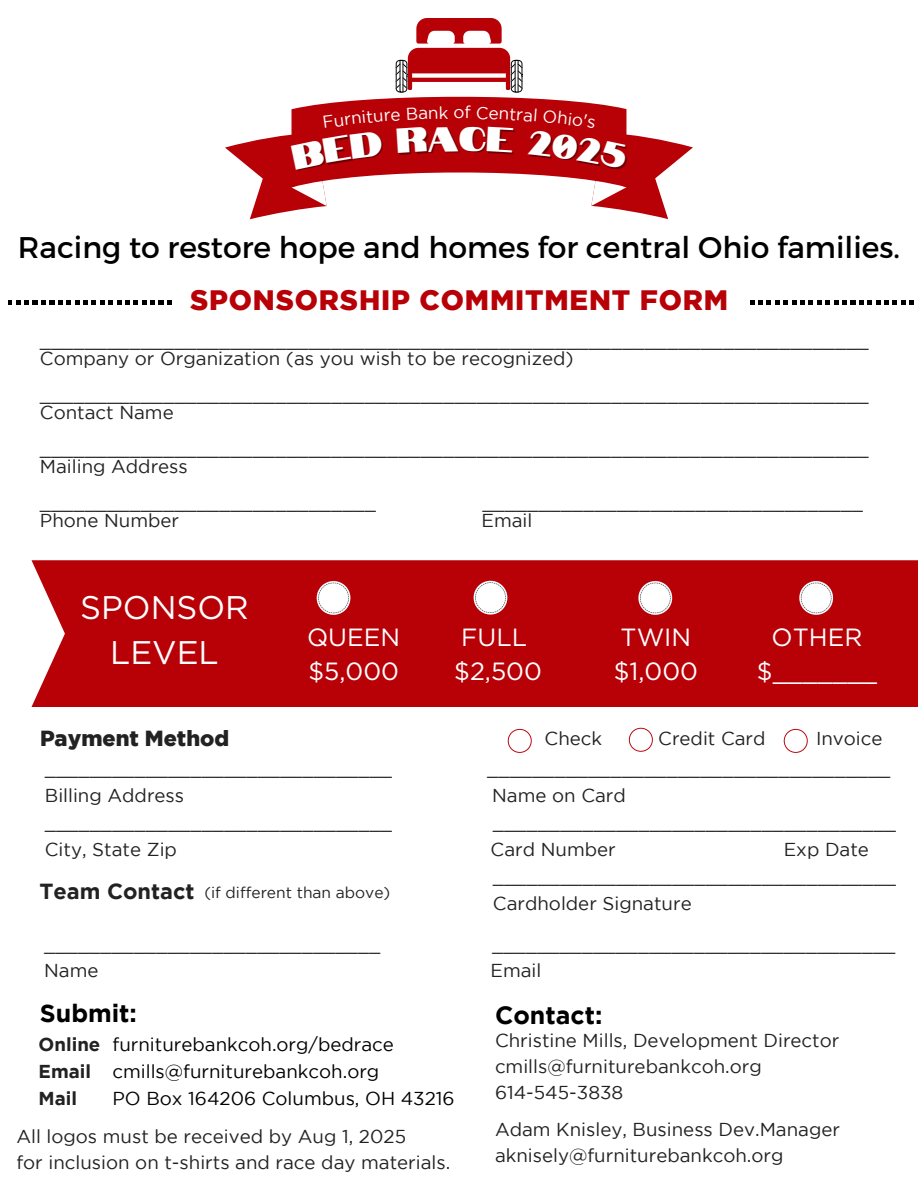
<style>
.page{position:relative;width:918px;height:1188px;background:#fff}
.page>*{position:absolute;margin:0;border:0;box-sizing:border-box;transform-origin:0 0}
.t1{font:32.7px/45px "Gotham";color:#fff;text-align:center}
.t2{font:29.85px "Montserrat";color:#000}
.t3{font:900 28.05px "Gotham";letter-spacing:.03em;color:#b80007}
.t4{font:24.9px/33.8px "Gotham";color:#fff}
.t5{font:700 24.9px "Gotham";color:#000}
.t6{font:900 21.75px "Gotham";color:#222}
.t7{font:700 21.75px "Gotham";color:#222}
.t8{font:18.75px "Gotham";color:#222}
.t9{font:18.75px "Gotham";color:#000}
.t10{font:700 18.75px "Gotham";color:#222}
.t11{font:18.6px "Gotham";color:#222}
.t12{font:17.1px "Gotham";color:#fff}
.t13{font:15.6px "Gotham";color:#222}
</style>
<div class="page">
<svg style="left:8px;top:300px;width:164px;height:4px"></svg>
<svg style="left:750px;top:300px;width:164px;height:4px"></svg>
<div style="left:32px;top:560px;width:886px;height:147px;background:#b80007"></div>
<svg style="left:317px;top:581px;width:33px;height:34px"></svg>
<svg style="left:474px;top:581px;width:33px;height:34px"></svg>
<svg style="left:638px;top:581px;width:34px;height:34px"></svg>
<svg style="left:799px;top:581px;width:34px;height:34px"></svg>
<svg style="left:508px;top:729px;width:24px;height:24px"></svg>
<svg style="left:629px;top:728px;width:24px;height:24px"></svg>
<svg style="left:784px;top:729px;width:24px;height:24px"></svg>
<svg style="left:225px;top:18px;width:468px;height:201px"></svg>
<p class="t12" style="left:454px;top:106px;width:13px">o</p>
<h2 class="t2" style="left:18px;top:227px;width:884px">Racing to restore hope and homes for central Ohio families.</h2>
<p class="t3" style="left:190px;top:290px;width:540px">SPONSORSHIP COMMITMENT FORM</p>
<h4 class="t8" style="left:40px;top:333px;width:830px">__________________________________________________________________________</h4>
<h3 class="t8" style="left:40px;top:351px;width:535px">Company or Organization (as you wish to be recognized)</h3>
<p class="t8" style="left:40px;top:387px;width:830px">__________________________________________________________________________</p>
<p class="t8" style="left:40px;top:405px;width:135px">Contact Name</p>
<p class="t8" style="left:40px;top:441px;width:830px">__________________________________________________________________________</p>
<p class="t8" style="left:40px;top:459px;width:149px">Mailing Address</p>
<p class="t8" style="left:40px;top:495px;width:338px">______________________________</p>
<p class="t8" style="left:482px;top:495px;width:382px">__________________________________</p>
<p class="t8" style="left:40px;top:513px;width:141px">Phone Number</p>
<p class="t8" style="left:482px;top:513px;width:52px">Email</p>
<h2 class="t1" style="left:80px;top:586px;width:170px">SPONSOR<br>LEVEL</h2>
<p class="t6" style="left:40px;top:730px;width:191px">Payment Method</p>
<p class="t4" style="left:307px;top:622px;width:95px">QUEEN $5,000</p>
<p class="t4" style="left:454px;top:622px;width:89px">FULL $2,500</p>
<p class="t4" style="left:614px;top:622px;width:86px">TWIN $1,000</p>
<p class="t4" style="left:757px;top:622px;width:122px;text-align:center">OTHER $_______</p>
<p class="t8" style="left:545px;top:731px;width:59px">Check</p>
<p class="t8" style="left:658px;top:731px;width:109px">Credit Card</p>
<p class="t8" style="left:816px;top:731px;width:68px">Invoice</p>
<p class="t8" style="left:45px;top:762px;width:349px">_______________________________</p>
<p class="t8" style="left:487px;top:762px;width:405px">____________________________________</p>
<p class="t8" style="left:45px;top:789px;width:141px">Billing Address</p>
<p class="t8" style="left:492px;top:789px;width:135px">Name on Card</p>
<h1 class="t8" style="left:45px;top:816px;width:349px">_______________________________</h1>
<h1 class="t8" style="left:493px;top:816px;width:405px">____________________________________</h1>
<h5 class="t8" style="left:45px;top:843px;width:134px">City, State Zip</h5>
<h5 class="t8" style="left:491px;top:843px;width:127px">Card Number</h5>
<h5 class="t8" style="left:784px;top:843px;width:87px">Exp Date</h5>
<h5 class="t8" style="left:493px;top:870px;width:405px">____________________________________</h5>
<h5 class="t8" style="left:493px;top:897px;width:200px">Cardholder Signature</h5>
<p class="t7" style="left:40px;top:883px;width:157px">Team Contact</p>
<p class="t13" style="left:204px;top:887px;width:187px">(if different than above)</p>
<p class="t8" style="left:44px;top:937px;width:338px">______________________________</p>
<p class="t8" style="left:492px;top:937px;width:405px">____________________________________</p>
<p class="t8" style="left:44px;top:963px;width:56px">Name</p>
<p class="t8" style="left:491px;top:963px;width:52px">Email</p>
<h6 class="t5" style="left:40px;top:1004px;width:99px">Submit:</h6>
<p class="t5" style="left:495px;top:1005px;width:109px">Contact:</p>
<p class="t10" style="left:39px;top:1037px;width:63px">Online</p>
<p class="t10" style="left:39px;top:1064px;width:54px">Email</p>
<p class="t10" style="left:39px;top:1091px;width:40px">Mail</p>
<p class="t9" style="left:112px;top:1037px;width:283px">furniturebankcoh.org/bedrace</p>
<p class="t9" style="left:112px;top:1064px;width:268px">cmills@furniturebankcoh.org</p>
<p class="t9" style="left:112px;top:1091px;width:344px">PO Box 164206 Columbus, OH 43216</p>
<p class="t8" style="left:16px;top:1129px;width:391px">All logos must be received by Aug 1, 2025</p>
<p class="t8" style="left:16px;top:1155px;width:435px">for inclusion on t-shirts and race day materials.</p>
<p class="t11" style="left:495px;top:1034px;width:346px">Christine Mills, Development Director</p>
<p class="t11" style="left:495px;top:1059px;width:268px">cmills@furniturebankcoh.org</p>
<p class="t11" style="left:495px;top:1085px;width:130px">614-545-3838</p>
<p class="t11" style="left:495px;top:1122px;width:347px">Adam Knisley, Business Dev.Manager</p>
<p class="t11" style="left:495px;top:1148px;width:290px">aknisely@furniturebankcoh.org</p>
</div>
